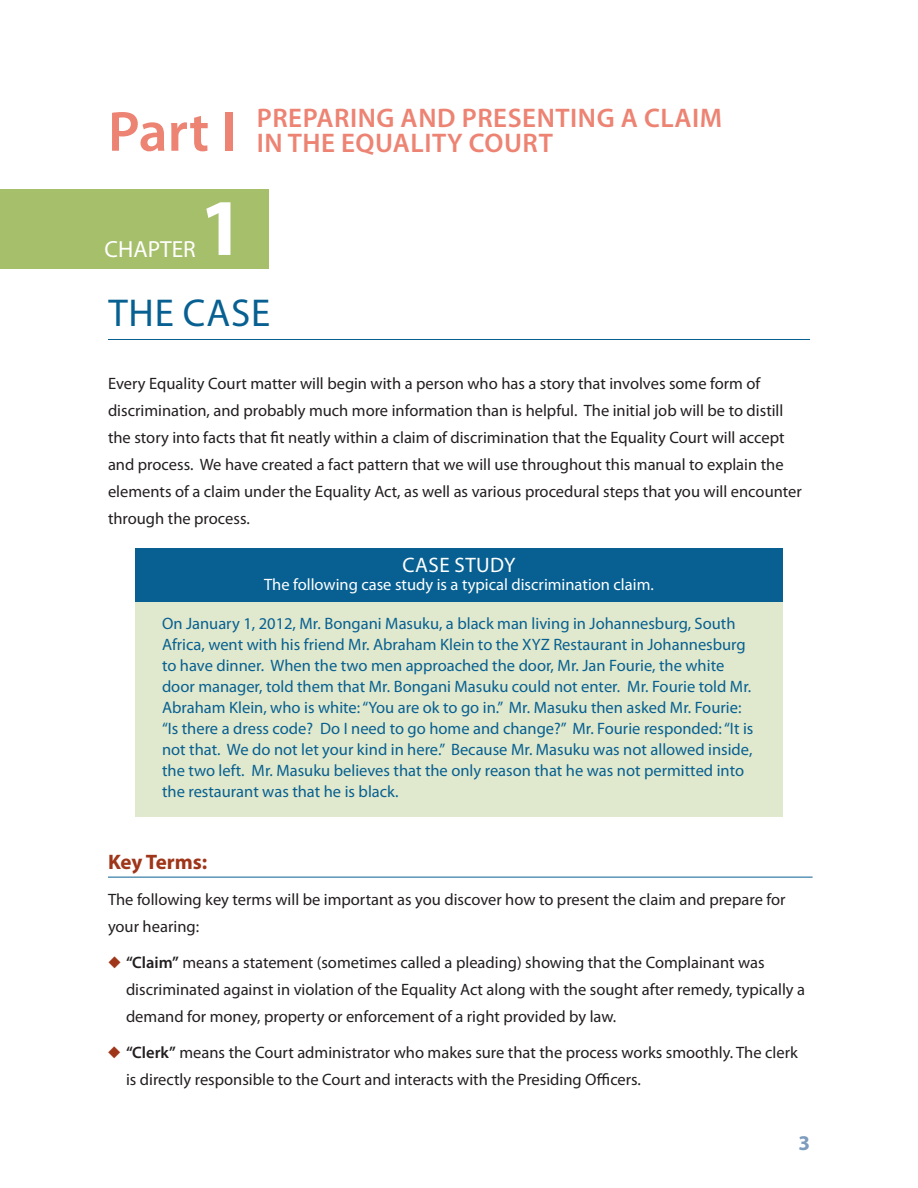
<style>
.page{position:relative;width:918px;height:1188px;background:#fff}
.page>*{position:absolute;margin:0;border:0;box-sizing:border-box;transform-origin:0 0}
.t1{font:700 81px "Myriad Pro";color:#fff}
.t2{font:39px "Myriad Pro";letter-spacing:.02em;color:#076091}
.t3{font:600 27px "Myriad Pro";letter-spacing:.02em;color:#ed8373}
.t4{font:23.4px "Myriad Pro";color:#fff}
.t5{font:21px "Myriad Pro";letter-spacing:.02em;color:#fff}
.t6{font:700 21px "Myriad Pro";letter-spacing:-.005em;color:#9f3519}
.t7{font:700 21px "Myriad Pro";color:#7e9cbe}
.t8{font:16.5px/27px "Myriad Pro";color:#231f20}
.t9{font:16.5px/21px "Myriad Pro";color:#076091}
.t10{font:16.5px "Myriad Pro";color:#fff}
.s1{font-size:57px}
.s2{color:#9f3519}
.s3{font-weight:600}
</style>
<div class="page">
<div style="left:135px;top:549px;width:648px;height:267px;background:#e0e8cd"></div>
<div style="left:0;top:189px;width:268px;height:79px;background:#a6bf6b"></div>
<div style="left:135px;top:549px;width:648px;height:53px;background:#076091"></div>
<hr style="left:108px;top:877px;width:705px;height:1px;background:#076091">
<hr style="left:108px;top:339px;width:702px;height:1px;background:#076091">
<h3 class="t3" style="left:108px;top:101px;width:179px"><span class="s1">PART I</span> PREPARI</h3>
<h3 class="t3" style="left:358px;top:101px;width:120px">NG AND PRESE</h3>
<h3 class="t3" style="left:537px;top:101px;width:122px">NTINGACLAI</h3>
<h3 class="t3" style="left:700px;top:101px;width:24px">M</h3>
<h3 class="t3" style="left:257px;top:126px;width:48px">IN THE</h3>
<h3 class="t3" style="left:341px;top:126px;width:67px">EQUALITY</h3>
<h3 class="t3" style="left:469px;top:126px;width:69px">COURT</h3>
<h3 class="t4" style="left:105px;top:235px;width:14px">CHAPTER</h3>
<h1 class="t1" style="left:199px;top:175px;width:46px">1</h1>
<h2 class="t2" style="left:108px;top:289px;width:164px">The Case</h2>
<p class="t8" style="left:108px;top:370px;width:695px">Every Equality Court matter will begin with a person who has a story that involves some form of discrimination, and probably much more information than is helpful. The initial job will be to distill the story into facts that fit neatly within a claim of discrimination that the Equality Court will accept and process. We have created a fact pattern that we will use throughout this manual to explain the elements of a claim under the Equality Act, as well as various procedural steps that you will encounter through the process.</p>
<p class="t5" style="left:403px;top:552px;width:114px">Case Study</p>
<p class="t10" style="left:264px;top:575px;width:391px">The following case study is a typical discrimination claim.</p>
<p class="t9" style="left:162px;top:613px;width:593px">On January 1, 2012, Mr. Bongani Masuku, a black man living in Johannesburg, South Africa, went with his friend Mr. Abraham Klein to the XYZ Restaurant in Johannesburg to have dinner. When the two men approached the door, Mr. Jan Fourie, the white door manager, told them that Mr. Bongani Masuku could not enter. Mr. Fourie told Mr.<br>Abraham Klein, who is white: “You are ok to go in.” Mr. Masuku then asked Mr. Fourie: “Is there a dress code? Do I need to go home and change?” Mr. Fourie responded: “It is not that. We do not let your kind in here.” Because Mr. Masuku was not allowed inside, the two left. Mr. Masuku believes that the only reason that he was not permitted into the restaurant was that he is black.</p>
<p class="t6" style="left:108px;top:848px;width:101px">Key Terms:</p>
<p class="t8" style="left:108px;top:886px;width:679px">The following key terms will be important as you discover how to present the claim and prepare for your hearing:</p>
<p class="t8" style="left:126px;top:949px;width:681px;text-indent:-18px"><span class="s2">◆</span> <span class="s3">“CLAIM”</span> means a statement (sometimes called a pleading) showing that the Complainant was discriminated against in violation of the Equality Act along with the sought after remedy, typically a demand for money, property or enforcement of a right provided by law.</p>
<p class="t8" style="left:126px;top:1039px;width:673px;text-indent:-18px"><span class="s2">◆</span> <span class="s3">“CLERK”</span> means the Court administrator who makes sure that the process works smoothly. The clerk is directly responsible to the Court and interacts with the Presiding Officers.</p>
<p class="t7" style="left:798px;top:1129px;width:13px">3</p>
</div>
